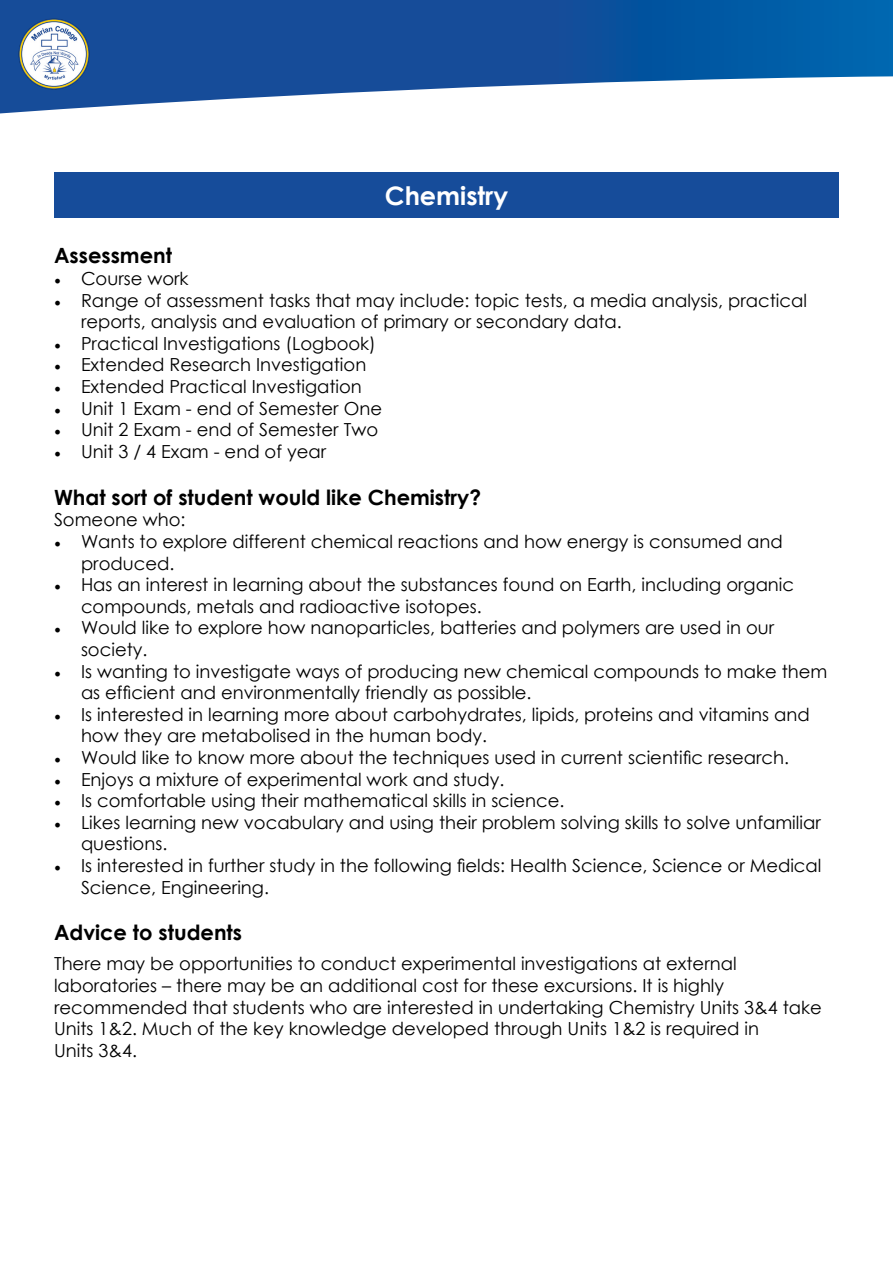
<style>
.page{position:relative;width:893px;height:1263px;background:#fff}
.page>*{position:absolute;margin:0;border:0;box-sizing:border-box;transform-origin:0 0}
.t1{font:700 25.5px "Century Gothic";color:#fff}
.t2{font:700 21px "Century Gothic";color:#000}
.t3{font:18px/21.6px "Century Gothic";color:#000}
.s1{font-family:"Minion Pro"}
</style>
<div class="page">
<svg style="left:0;top:0;width:893px;height:114px"></svg>
<img style="left:17px;top:17px;width:74px;height:74px">
<div style="left:54px;top:172px;width:785px;height:46px;background:#164c9a"></div>
<h1 class="t1" style="left:385px;top:176px;width:125px">Chemistry</h1>
<p class="t2" style="left:54px;top:240px;width:120px">Assessment</p>
<p class="t3" style="left:54px;top:267px;width:136px"><span class="s1">•</span> Course work</p>
<p class="t3" style="left:81px;top:289px;width:727px;text-indent:-27px"><span class="s1">•</span> Range of assessment tasks that may include: topic tests, a media analysis, practical reports, analysis and evaluation of primary or secondary data.</p>
<p class="t3" style="left:54px;top:332px;width:323px"><span class="s1">•</span> Practical Investigations (Logbook)</p>
<p class="t3" style="left:54px;top:354px;width:314px"><span class="s1">•</span> Extended Research Investigation</p>
<p class="t3" style="left:54px;top:375px;width:309px"><span class="s1">•</span> Extended Practical Investigation</p>
<p class="t3" style="left:54px;top:397px;width:330px"><span class="s1">•</span> Unit 1 Exam - end of Semester One</p>
<p class="t3" style="left:54px;top:419px;width:326px"><span class="s1">•</span> Unit 2 Exam - end of Semester Two</p>
<p class="t3" style="left:54px;top:440px;width:274px"><span class="s1">•</span> Unit 3 / 4 Exam - end of year</p>
<p class="t2" style="left:54px;top:481px;width:429px">What sort of student would like Chemistry?</p>
<p class="t3" style="left:54px;top:509px;width:133px">Someone who:</p>
<p class="t3" style="left:81px;top:530px;width:703px;text-indent:-27px"><span class="s1">•</span> Wants to explore different chemical reactions and how energy is consumed and produced.</p>
<p class="t3" style="left:81px;top:573px;width:715px;text-indent:-27px"><span class="s1">•</span> Has an interest in learning about the substances found on Earth, including organic compounds, metals and radioactive isotopes.</p>
<p class="t3" style="left:81px;top:617px;width:695px;text-indent:-27px"><span class="s1">•</span> Would like to explore how nanoparticles, batteries and polymers are used in our society.</p>
<p class="t3" style="left:81px;top:660px;width:748px;text-indent:-27px"><span class="s1">•</span> Is wanting to investigate ways of producing new chemical compounds to make them as efficient and environmentally friendly as possible.</p>
<p class="t3" style="left:81px;top:703px;width:730px;text-indent:-27px"><span class="s1">•</span> Is interested in learning more about carbohydrates, lipids, proteins and vitamins and how they are metabolised in the human body.</p>
<p class="t3" style="left:54px;top:746px;width:737px"><span class="s1">•</span> Would like to know more about the techniques used in current scientific research.</p>
<p class="t3" style="left:54px;top:768px;width:452px"><span class="s1">•</span> Enjoys a mixture of experimental work and study.</p>
<p class="t3" style="left:54px;top:789px;width:512px"><span class="s1">•</span> Is comfortable using their mathematical skills in science.</p>
<p class="t3" style="left:81px;top:811px;width:741px;text-indent:-27px"><span class="s1">•</span> Likes learning new vocabulary and using their problem solving skills to solve unfamiliar questions.</p>
<p class="t3" style="left:81px;top:854px;width:742px;text-indent:-27px"><span class="s1">•</span> Is interested in further study in the following fields: Health Science, Science or Medical<br>Science, Engineering.</p>
<p class="t2" style="left:54px;top:917px;width:190px">Advice to students</p>
<p class="t3" style="left:54px;top:953px;width:769px">There may be opportunities to conduct experimental investigations at external laboratories – there may be an additional cost for these excursions. It is highly recommended that students who are interested in undertaking Chemistry Units 3&amp;4 take Units 1&amp;2. Much of the key knowledge developed through Units 1&amp;2 is required in<br>Units 3&amp;4.</p>
</div>
